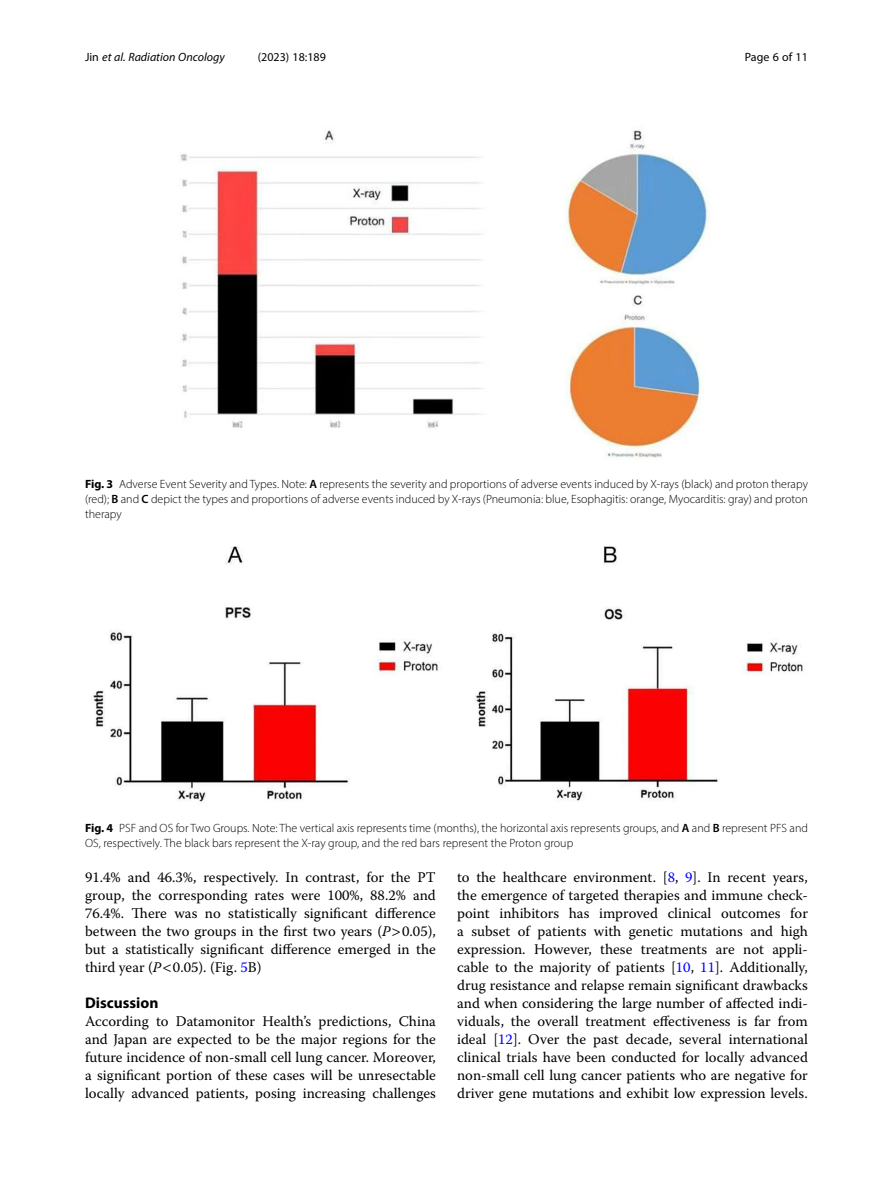
<style>
.page{position:relative;width:893px;height:1191px;background:#fff}
.page>*{position:absolute;margin:0;border:0;box-sizing:border-box;transform-origin:0 0}
.Head_1{font:700 15.45px "Myriad Pro";color:#000}
.Body_Text{font:14.7px/18px "Warnock Pro";color:#000;text-align:justify}
.Body_Text_Indent{font:14.7px/18px "Warnock Pro";color:#000;text-align:justify}
.Figure_Caption{font:300 12px/15px "Myriad Pro";color:#000}
.t1{font:italic 12px "Myriad Pro";color:#000}
.t2{font:12px "Myriad Pro";color:#000}
.s1{font-style:normal}
.s2{font-weight:700}
.s3{font-weight:600}
.s4{font-style:italic}
.s5{color:#00f}
</style>
<div class="page">
<img style="left:92px;top:546px;width:711px;height:256px">
<img style="left:180px;top:130px;width:529px;height:328px">
<p class="t1" style="left:85px;top:50px;width:141px"><span class="s1">Jin</span> et al. Radiation Oncology</p>
<p class="t2" style="left:258px;top:50px;width:70px">(2023) 18:189</p>
<p class="t2" style="left:745px;top:50px;width:65px">Page 6 of 11</p>
<p class="Figure_Caption" style="left:85px;top:476px;width:724px;text-align:justify"><span class="s2">Fig. 3</span> Adverse Event Severity and Types. Note: <span class="s3">A</span> represents the severity and proportions of adverse events induced by X-rays (black) and proton therapy (red); <span class="s3">B</span> and <span class="s3">C</span> depict the types and proportions of adverse events induced by X-rays (Pneumonia: blue, Esophagitis: orange, Myocarditis: gray) and proton therapy</p>
<p class="Figure_Caption" style="left:85px;top:820px;width:724px"><span class="s2">Fig. 4</span> PSF and OS for Two Groups. Note: The vertical axis represents time (months), the horizontal axis represents groups, and <span class="s3">A</span> and <span class="s3">B</span> represent PFS and<br>OS, respectively. The black bars represent the X-ray group, and the red bars represent the Proton group</p>
<p class="Body_Text_Indent" style="left:85px;top:868px;width:352px">91.4% and 46.3%, respectively. In contrast, for the PT group, the corresponding rates were 100%, 88.2% and 76.4%. There was no statistically significant difference between the two groups in the first two years (<span class="s4">P</span> 0.05), but a statistically significant difference emerged in the third year (<span class="s4">P</span> 0.05). (Fig. <span class="s5">5</span>B)</p>
<p class="Head_1" style="left:85px;top:993px;width:75px">Discussion</p>
<p class="Body_Text" style="left:85px;top:1012px;width:352px">According to Datamonitor Health’s predictions, China and Japan are expected to be the major regions for the future incidence of non-small cell lung cancer. Moreover, a significant portion of these cases will be unresectable locally advanced patients, posing increasing challenges</p>
<p class="Body_Text" style="left:457px;top:868px;width:352px">to the healthcare environment. [<span class="s5">8</span>, <span class="s5">9</span>]. In recent years, the emergence of targeted therapies and immune check&shy;point inhibitors has improved clinical outcomes for a subset of patients with genetic mutations and high expression. However, these treatments are not appli&shy;cable to the majority of patients [<span class="s5">10</span>, <span class="s5">11</span>]. Additionally, drug resistance and relapse remain significant drawbacks and when considering the large number of affected indi&shy;viduals, the overall treatment effectiveness is far from ideal [<span class="s5">12</span>]. Over the past decade, several international clinical trials have been conducted for locally advanced non-small cell lung cancer patients who are negative for driver gene mutations and exhibit low expression levels.</p>
</div>
